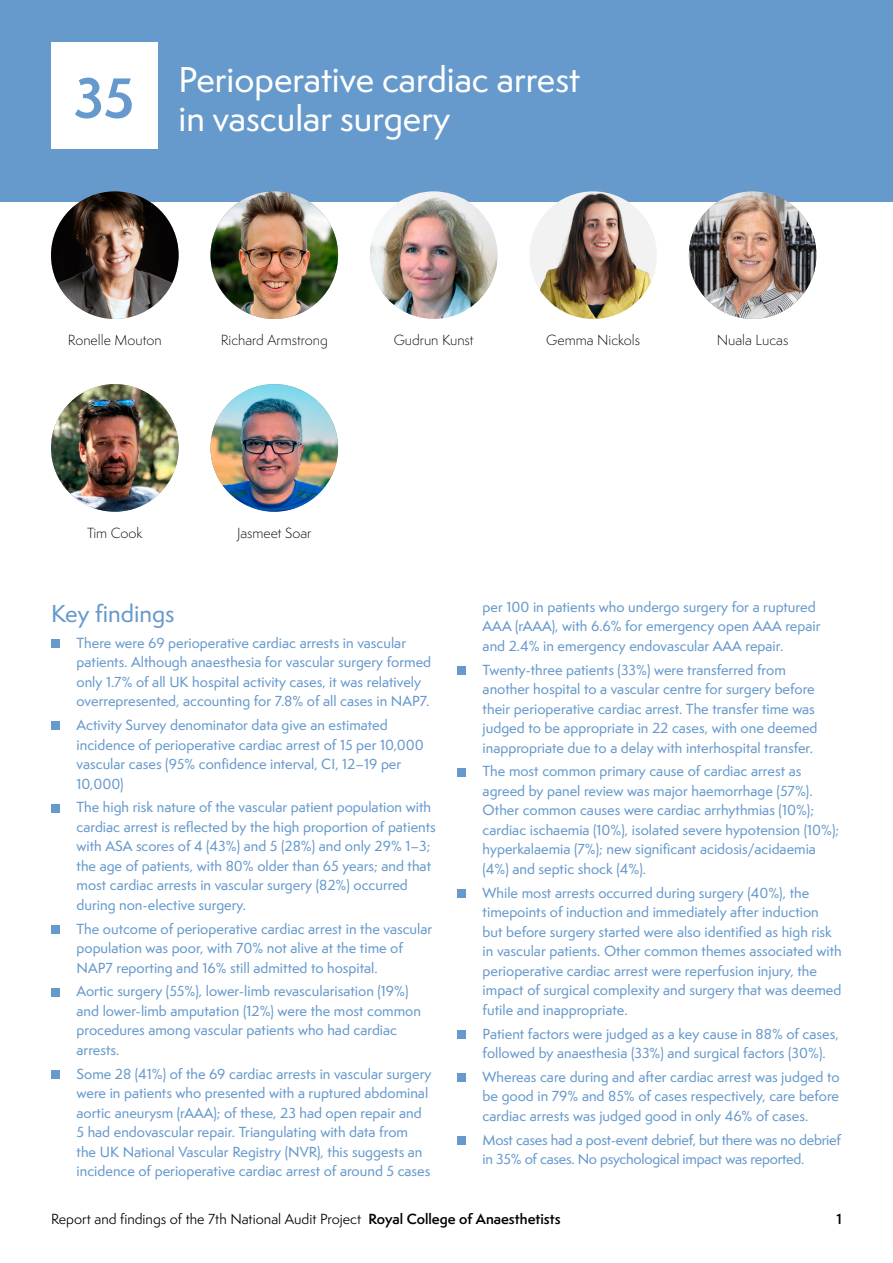
<style>
.page{position:relative;width:893px;height:1263px;background:#fff}
.page>*{position:absolute;margin:0;border:0;box-sizing:border-box;transform-origin:0 0}
.t1{font:700 52.5px "Semplicita Pro";color:#69c}
.t2{font:500 33px/39px "Semplicita Pro";color:#fff}
.t3{font:500 22.5px "Semplicita Pro";color:#69c}
.t4{font:500 13.5px/19.5px "Semplicita Pro";color:#69c}
.t5{font:500 13.5px/19.5px "Semplicita Pro";letter-spacing:-.02em;color:#69c}
.t6{font:300 13.5px "Semplicita Pro";color:#000}
.t7{font:13.5px "Semplicita Pro";color:#000}
.t8{font:600 13.5px "Semplicita Pro";color:#000}
.s1{font-weight:600}
</style>
<div class="page">
<div style="left:0;top:0;width:893px;height:202px;background:#69c"></div>
<div style="left:51px;top:43px;width:106px;height:106px;background:#fff"></div>
<div style="left:51px;top:639px;width:9px;height:9px;background:#69c"></div>
<div style="left:51px;top:722px;width:9px;height:8px;background:#69c"></div>
<div style="left:51px;top:804px;width:9px;height:8px;background:#69c"></div>
<div style="left:51px;top:925px;width:9px;height:9px;background:#69c"></div>
<div style="left:51px;top:988px;width:9px;height:8px;background:#69c"></div>
<div style="left:51px;top:1070px;width:9px;height:9px;background:#69c"></div>
<div style="left:457px;top:666px;width:9px;height:9px;background:#69c"></div>
<div style="left:457px;top:768px;width:9px;height:8px;background:#69c"></div>
<div style="left:457px;top:889px;width:9px;height:9px;background:#69c"></div>
<div style="left:457px;top:1030px;width:9px;height:8px;background:#69c"></div>
<div style="left:457px;top:1073px;width:9px;height:9px;background:#69c"></div>
<div style="left:457px;top:1136px;width:9px;height:8px;background:#69c"></div>
<img style="left:51px;top:191px;width:128px;height:128px;border-radius:64px">
<img style="left:377px;top:191px;width:113px;height:128px">
<img style="left:490px;top:225px;width:7px;height:60px">
<img style="left:370px;top:228px;width:7px;height:56px">
<img style="left:529px;top:191px;width:128px;height:128px;border-radius:64px">
<img style="left:51px;top:384px;width:128px;height:128px;border-radius:64px">
<img style="left:689px;top:191px;width:127px;height:128px;border-radius:64px">
<img style="left:210px;top:384px;width:128px;height:128px;border-radius:64px">
<img style="left:210px;top:191px;width:128px;height:128px;border-radius:64px">
<h1 class="t1" style="left:74px;top:59px;width:62px">35</h1>
<h2 class="t2" style="left:179px;top:60px;width:403px">Perioperative cardiac arrest in vascular surgery</h2>
<p class="t6" style="left:68px;top:331px;width:95px">Ronelle Mouton</p>
<p class="t6" style="left:221px;top:331px;width:109px">Richard Armstrong</p>
<p class="t6" style="left:394px;top:331px;width:82px">Gudrun Kunst</p>
<p class="t6" style="left:546px;top:331px;width:95px">Gemma Nickols</p>
<p class="t6" style="left:717px;top:331px;width:73px">Nuala Lucas</p>
<p class="t6" style="left:87px;top:523px;width:57px">Tim Cook</p>
<p class="t6" style="left:237px;top:523px;width:76px">Jasmeet Soar</p>
<h3 class="t3" style="left:51px;top:598px;width:125px">Key findings</h3>
<p class="t4" style="left:77px;top:633px;width:356px">There were 69 perioperative cardiac arrests in vascular patients. Although anaesthesia for vascular surgery formed only 1.7% of all UK hospital activity cases, it was relatively overrepresented, accounting for 7.8% of all cases in NAP7.</p>
<p class="t4" style="left:77px;top:715px;width:349px">Activity Survey denominator data give an estimated incidence of perioperative cardiac arrest of 15 per 10,000 vascular cases (95% confidence interval, CI, 12–19 per 10,000)</p>
<p class="t4" style="left:77px;top:797px;width:361px">The high risk nature of the vascular patient population with cardiac arrest is reflected by the high proportion of patients with ASA scores of 4 (43%) and 5 (28%) and only 29% 1–3; the age of patients, with 80% older than 65 years; and that most cardiac arrests in vascular surgery (82%) occurred during non-elective surgery.</p>
<p class="t4" style="left:77px;top:919px;width:357px">The outcome of perioperative cardiac arrest in the vascular population was poor, with 70% not alive at the time of<br>NAP7 reporting and 16% still admitted to hospital.</p>
<p class="t4" style="left:77px;top:981px;width:346px">Aortic surgery (55%), lower-limb revascularisation (19%) and lower-limb amputation (12%) were the most common procedures among vascular patients who had cardiac arrests.</p>
<p class="t4" style="left:77px;top:1064px;width:356px">Some 28 (41%) of the 69 cardiac arrests in vascular surgery were in patients who presented with a ruptured abdominal aortic aneurysm (rAAA); of these, 23 had open repair and 5 had endovascular repair. Triangulating with data from<br>the UK National Vascular Registry (NVR), this suggests an incidence of perioperative cardiac arrest of around 5 cases</p>
<p class="t4" style="left:483px;top:597px;width:339px">per 100 in patients who undergo surgery for a ruptured<br>AAA (rAAA), with 6.6% for emergency open AAA repair and 2.4% in emergency endovascular AAA repair.</p>
<p class="t4" style="left:483px;top:660px;width:336px">Twenty-three patients (33%) were transferred from another hospital to a vascular centre for surgery before their perioperative cardiac arrest. The transfer time was judged to be appropriate in 22 cases, with one deemed inappropriate due to a delay with interhospital transfer.</p>
<p class="t4" style="left:483px;top:761px;width:358px">The most common primary cause of cardiac arrest as agreed by panel review was major haemorrhage (57%).<br>Other common causes were cardiac arrhythmias (10%); cardiac ischaemia (10%), isolated severe hypotension (10%); hyperkalaemia (7%); new significant acidosis/acidaemia (4%) and septic shock (4%).</p>
<p class="t4" style="left:483px;top:883px;width:361px">While most arrests occurred during surgery (40%), the timepoints of induction and immediately after induction but before surgery started were also identified as high risk in vascular patients. Other common themes associated with perioperative cardiac arrest were reperfusion injury, the impact of surgical complexity and surgery that was deemed futile and inappropriate.</p>
<p class="t4" style="left:483px;top:1023px;width:358px">Patient factors were judged as a key cause in 88% of cases, followed by anaesthesia (33%) and surgical factors (30%).</p>
<p class="t4" style="left:483px;top:1067px;width:358px;text-align:justify">Whereas care during and after cardiac arrest was judged to be good in 79% and 85% of cases respectively, care before cardiac arrests was judged good in only 46% of cases.</p>
<p class="t5" style="left:483px;top:1129px;width:360px">Most cases had a post-event debrief, but there was no debrief in 35% of cases. No psychological impact was reported.</p>
<p class="t7" style="left:51px;top:1209px;width:511px">Report and findings of the 7th National Audit Project <span class="s1">Royal College of Anaesthetists</span></p>
<p class="t8" style="left:837px;top:1208px;width:7px">1</p>
</div>
